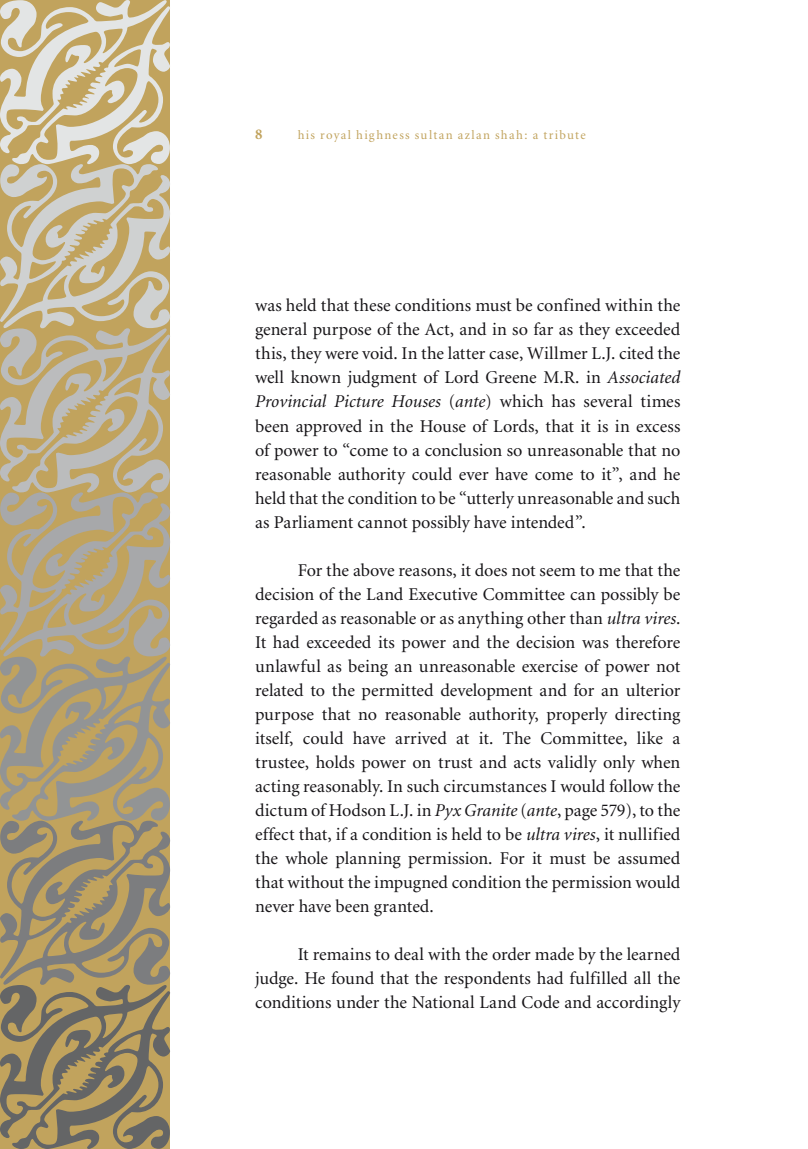
<style>
.page{position:relative;width:808px;height:1149px;background:#fff}
.page>*{position:absolute;margin:0;border:0;box-sizing:border-box;transform-origin:0 0}
.Main_Body_Text{font:18px/24px "Minion";color:#171518;text-align:justify}
.t1{font:700 15px "Minion";color:#c1a35d}
.t2{font:12.75px "Minion";letter-spacing:.105em;color:#c1a35d}
.s1{font-style:italic}
</style>
<div class="page">
<svg style="left:0;top:0;width:170px;height:1148px;background:#b4a480"></svg>
<p class="t1" style="left:255px;top:126px;width:9px">8</p>
<p class="t2" style="left:298px;top:128px;width:290px">his royal highness sultan azlan shah: a tribute</p>
<p class="Main_Body_Text" style="left:255px;top:294px;width:427px">was held that these conditions must be confined within the general purpose of the Act, and in so far as they exceeded this, they were void. In the latter case, Willmer L.J. cited the well known judgment of Lord Greene M.R. in <span class="s1">Associated Provincial Picture Houses</span> (<span class="s1">ante</span>) which has several times been approved in the House of Lords, that it is in excess of power to “come to a conclusion so unreasonable that no reasonable authority could ever have come to it”, and he held that the condition to be “utterly unreasonable and such as Parliament cannot possibly have intended”.</p>
<p class="Main_Body_Text" style="left:255px;top:558px;width:427px;text-indent:43px">For the above reasons, it does not seem to me that the decision of the Land Executive Committee can possibly be regarded as reasonable or as anything other than <span class="s1">ultra vires</span>.<br>It had exceeded its power and the decision was therefore unlawful as being an unreasonable exercise of power not related to the permitted development and for an ulterior purpose that no reasonable authority, properly directing itself, could have arrived at it. The Committee, like a trustee, holds power on trust and acts validly only when acting reasonably. In such circumstances I would follow the dictum of Hodson L.J. in <span class="s1">Pyx Granite</span> (<span class="s1">ante</span>, page 579), to the effect that, if a condition is held to be <span class="s1">ultra vires</span>, it nullified the whole planning permission. For it must be assumed that without the impugned condition the permission would never have been granted.</p>
<p class="Main_Body_Text" style="left:255px;top:942px;width:427px;text-indent:43px">It remains to deal with the order made by the learned judge. He found that the respondents had fulfilled all the conditions under the National Land Code and accordingly</p>
</div>
